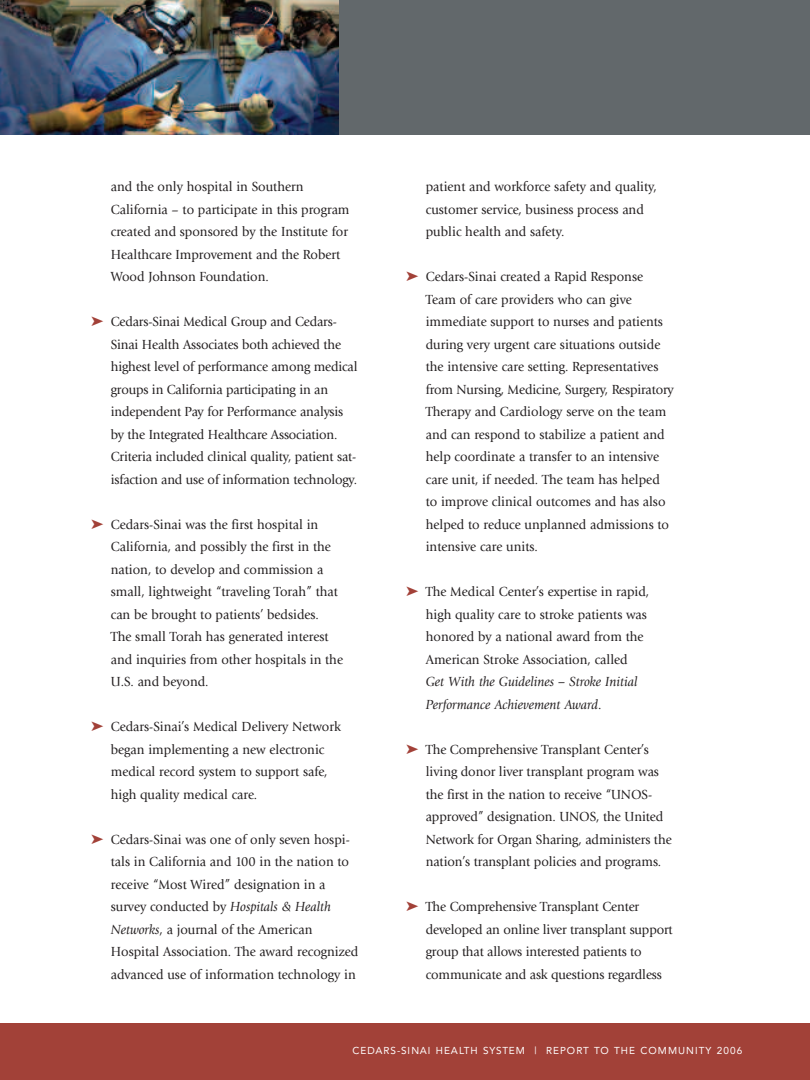
<style>
.page{position:relative;width:810px;height:1080px;background:#fff}
.page>*{position:absolute;margin:0;border:0;box-sizing:border-box;transform-origin:0 0}
.t1{font:13.75px/22.5px "Giovanni";color:#231f20;scale:.95 1}
.t2{font:italic 13.75px/22.5px "Giovanni";color:#231f20;scale:.95 1}
.t3{font:10px "Avenir";letter-spacing:.095em;color:#fff}
.s1{color:#a24138}
.s2{font-style:italic}
.s3{font-style:normal}
</style>
<div class="page">
<div style="left:0;top:0;width:810px;height:135px;background:#62686b"></div>
<div style="left:0;top:1024px;width:810px;height:56px;background:#a24138"></div>
<img style="left:0;top:0;width:339px;height:135px">
<p class="t1" style="left:111px;top:176px;width:253px">and the only hospital in Southern California – to participate in this program created and sponsored by the Institute for Healthcare Improvement and the Robert Wood Johnson Foundation.</p>
<p class="t1" style="left:111px;top:311px;width:261px;text-indent:-20px"><span class="s1">➤</span> Cedars-Sinai Medical Group and Cedars-Sinai Health Associates both achieved the highest level of performance among medical groups in California participating in an independent Pay for Performance analysis by the Integrated Healthcare Association.<br>Criteria included clinical quality, patient sat&shy;isfaction and use of information technology.</p>
<p class="t1" style="left:111px;top:514px;width:246px;text-indent:-20px"><span class="s1">➤</span> Cedars-Sinai was the first hospital in California, and possibly the first in the nation, to develop and commission a small, lightweight “traveling Torah” that can be brought to patients’ bedsides.<br>The small Torah has generated interest and inquiries from other hospitals in the U.S. and beyond.</p>
<p class="t1" style="left:111px;top:716px;width:244px;text-indent:-20px"><span class="s1">➤</span> Cedars-Sinai’s Medical Delivery Network began implementing a new electronic medical record system to support safe, high quality medical care.</p>
<p class="t1" style="left:111px;top:829px;width:262px;text-indent:-20px"><span class="s1">➤</span> Cedars-Sinai was one of only seven hospi&shy;tals in California and 100 in the nation to receive “Most Wired” designation in a survey conducted by <span class="s2">Hospitals &amp; Health Networks</span>, a journal of the American Hospital Association. The award recognized advanced use of information technology in</p>
<p class="t1" style="left:426px;top:176px;width:245px">patient and workforce safety and quality, customer service, business process and public health and safety.</p>
<p class="t1" style="left:426px;top:266px;width:263px;text-indent:-20px"><span class="s1">➤</span> Cedars-Sinai created a Rapid Response Team of care providers who can give immediate support to nurses and patients during very urgent care situations outside the intensive care setting. Representatives from Nursing, Medicine, Surgery, Respiratory Therapy and Cardiology serve on the team and can respond to stabilize a patient and help coordinate a transfer to an intensive care unit, if needed. The team has helped to improve clinical outcomes and has also helped to reduce unplanned admissions to intensive care units.</p>
<p class="t1" style="left:426px;top:581px;width:237px;text-indent:-20px"><span class="s1">➤</span> The Medical Center’s expertise in rapid, high quality care to stroke patients was honored by a national award from the American Stroke Association, called</p>
<p class="t2" style="left:426px;top:671px;width:224px">Get With the Guidelines – Stroke Initial<br>Performance Achievement Award<span class="s3">.</span></p>
<p class="t1" style="left:426px;top:739px;width:260px;text-indent:-20px"><span class="s1">➤</span> The Comprehensive Transplant Center’s living donor liver transplant program was the first in the nation to receive “UNOS&shy;approved” designation. UNOS, the United Network for Organ Sharing, administers the nation’s transplant policies and programs.</p>
<p class="t1" style="left:426px;top:896px;width:261px;text-indent:-20px"><span class="s1">➤</span> The Comprehensive Transplant Center developed an online liver transplant support group that allows interested patients to communicate and ask questions regardless</p>
<p class="t3" style="left:352px;top:1046px;width:392px">CEDARS-SINAI HEALTH SYSTEM | REPORT TO THE COMMUNITY 2006</p>
</div>
